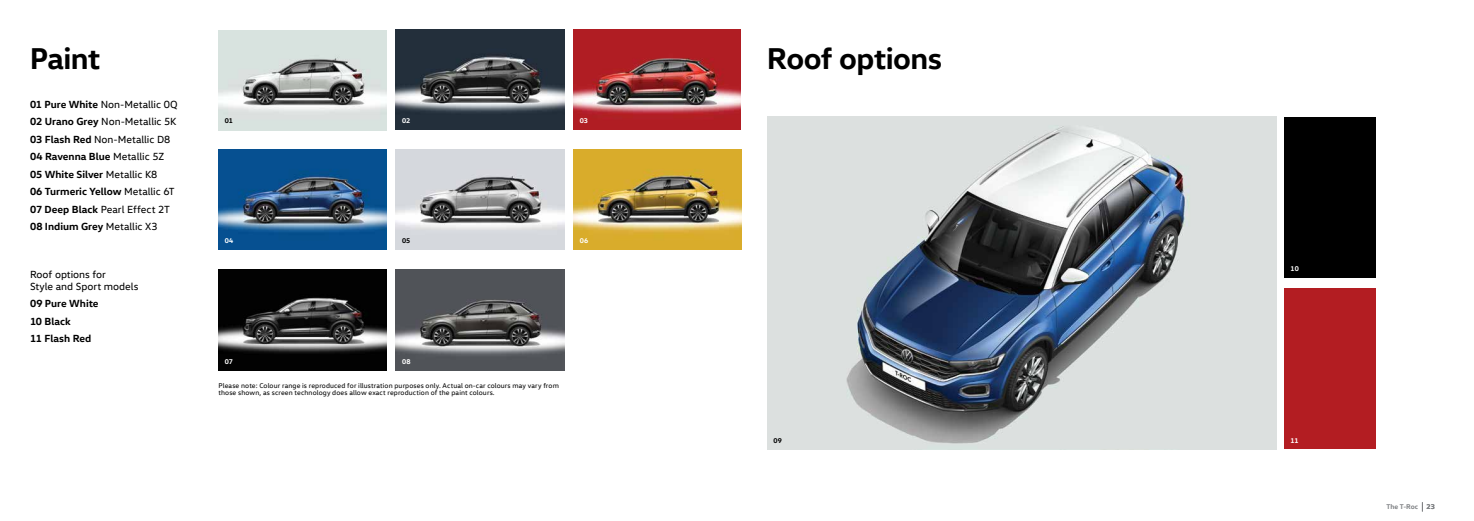
<style>
.page{position:relative;width:1474px;height:521px;background:#fff}
.page>*{position:absolute;margin:0;border:0;box-sizing:border-box;transform-origin:0 0}
.t1{font:700 30.62px "VW Head";letter-spacing:-.02em;color:#000}
.t2{font:700 10.5px/17.5px "VW Head";color:#000}
.t3{font:10.5px/12.2px "VW Head";letter-spacing:-.005em;color:#000}
.t4{font:7px/7px "VW Head";letter-spacing:.015em;color:#000}
.t5{font:700 7px "VW Head";letter-spacing:.005em;color:#fff}
.t6{font:700 7px "VW Head";color:#808285}
.t7{font:700 7px "VW Head";color:#000}
.s1{font-weight:400}
</style>
<div class="page">
<img style="left:219px;top:30px;width:168px;height:100px">
<img style="left:396px;top:30px;width:168px;height:100px">
<img style="left:573px;top:30px;width:167px;height:100px">
<img style="left:219px;top:150px;width:168px;height:99px">
<img style="left:573px;top:150px;width:168px;height:99px">
<img style="left:396px;top:150px;width:168px;height:99px">
<img style="left:396px;top:270px;width:168px;height:100px">
<img style="left:219px;top:270px;width:168px;height:100px">
<img style="left:767px;top:117px;width:508px;height:332px">
<div style="left:1284px;top:116px;width:91px;height:161px;background:#000"></div>
<div style="left:1284px;top:288px;width:91px;height:161px;background:#b31d22"></div>
<h1 class="t1" style="left:30px;top:39px;width:72px">Paint</h1>
<p class="t2" style="left:30px;top:95px;width:149px">01 Pure White <span class="s1">Non-Metallic 0Q<br></span>02 Urano Grey <span class="s1">Non-Metallic 5K<br></span>03 Flash Red <span class="s1">Non-Metallic D8<br></span>04 Ravenna Blue <span class="s1">Metallic 5Z<br></span>05 White Silver <span class="s1">Metallic K8<br></span>06 Turmeric Yellow <span class="s1">Metallic 6T<br></span>07 Deep Black <span class="s1">Pearl Effect 2T<br></span>08 Indium Grey <span class="s1">Metallic X3</span></p>
<p class="t3" style="left:30px;top:268px;width:110px">Roof options for<br>Style and Sport models</p>
<p class="t2" style="left:30px;top:294px;width:70px">09 Pure White<br>10 Black<br>11 Flash Red</p>
<p class="t7" style="left:225px;top:116px;width:10px">01</p>
<p class="t5" style="left:402px;top:116px;width:10px">02</p>
<p class="t5" style="left:579px;top:116px;width:10px">03</p>
<p class="t5" style="left:225px;top:236px;width:10px">04</p>
<p class="t7" style="left:402px;top:236px;width:10px">05</p>
<p class="t5" style="left:579px;top:236px;width:10px">06</p>
<p class="t5" style="left:225px;top:357px;width:10px">07</p>
<p class="t5" style="left:402px;top:357px;width:10px">08</p>
<p class="t4" style="left:218px;top:382px;width:342px">Please note: Colour range is reproduced for illustration purposes only. Actual on-car colours may vary from those shown, as screen technology does allow exact reproduction of the paint colours.</p>
<h1 class="t1" style="left:767px;top:39px;width:177px">Roof options</h1>
<p class="t5" style="left:1290px;top:264px;width:10px">10</p>
<p class="t7" style="left:773px;top:436px;width:10px">09</p>
<p class="t5" style="left:1290px;top:436px;width:10px">11</p>
<p class="t6" style="left:1386px;top:502px;width:33px">The T-Roc</p>
<p class="t6" style="left:1426px;top:502px;width:10px">23</p>
</div>
